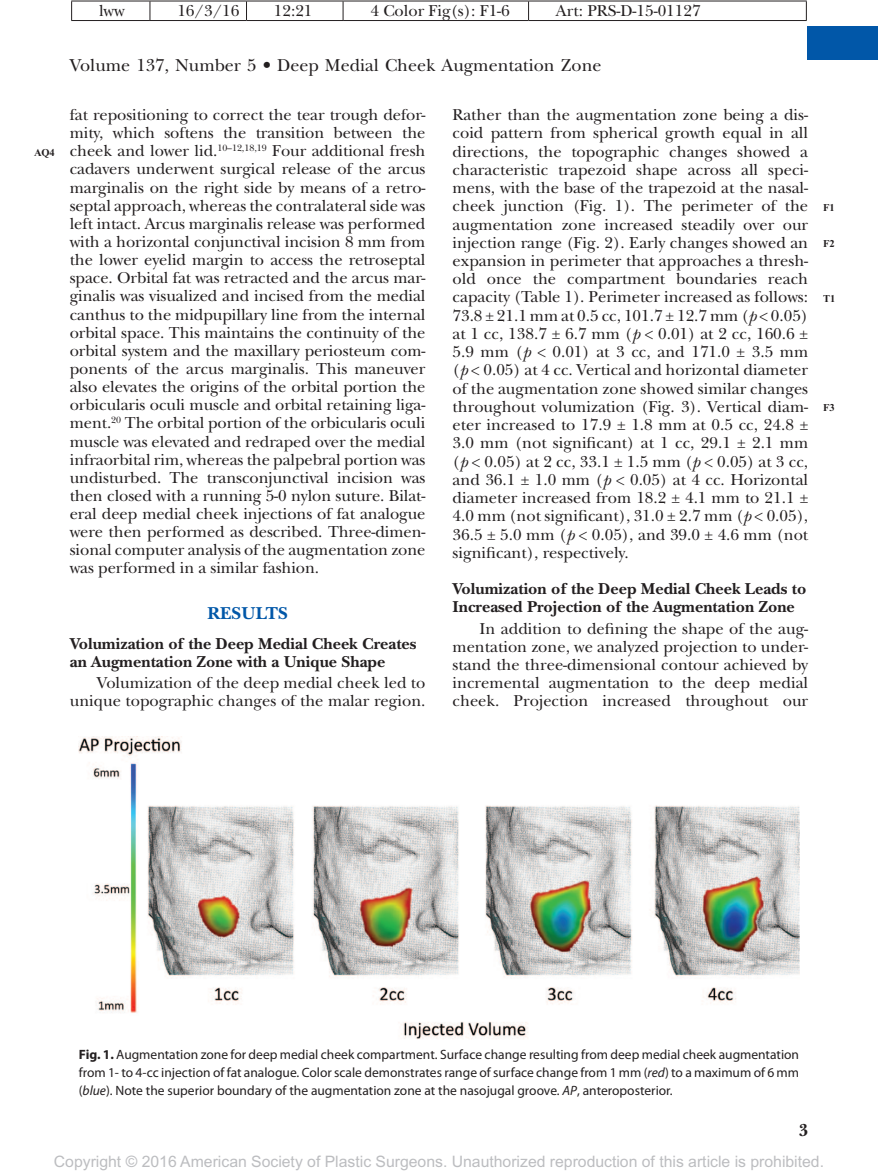
<style>
.page{position:relative;width:878px;height:1175px;background:#fff}
.page>*{position:absolute;margin:0;border:0;box-sizing:border-box;transform-origin:0 0}
.t1{font:18px "New Baskerville";color:#231f20}
.t2{font:700 18px "New Baskerville";letter-spacing:.01em;color:#0157a8}
.t3{font:700 18px "New Baskerville";color:#231f20}
.t4{font:16.5px/18.3px "New Baskerville";color:#231f20;text-align:justify}
.t5{font:700 16.5px/18.1px "New Baskerville";color:#231f20}
.t6{font:15.75px "Arial MT Std";color:#bcbdc0}
.t7{font:13.5px/18px "Myriad Pro";color:#231f20;text-align:justify}
.t8{font:700 10.5px "Times New Roman";color:#231f20}
.s1{font-style:italic}
.s2{font-weight:700}
</style>
<div class="page">
<div style="left:807px;top:26px;width:71px;height:33px;background:#0157a8"></div>
<img style="left:79px;top:736px;width:720px;height:304px">
<hr style="left:71px;top:1px;width:79px;height:1px;background:#231f20">
<svg style="left:71px;top:1px;width:1px;height:19px"></svg>
<hr style="left:150px;top:1px;width:96px;height:1px;background:#231f20">
<svg style="left:150px;top:1px;width:1px;height:19px"></svg>
<hr style="left:246px;top:1px;width:97px;height:1px;background:#231f20">
<svg style="left:246px;top:1px;width:1px;height:19px"></svg>
<hr style="left:343px;top:1px;width:185px;height:1px;background:#231f20">
<svg style="left:343px;top:1px;width:1px;height:19px"></svg>
<hr style="left:528px;top:1px;width:278px;height:1px;background:#231f20">
<svg style="left:528px;top:1px;width:1px;height:19px"></svg>
<svg style="left:806px;top:1px;width:1px;height:19px"></svg>
<hr style="left:71px;top:20px;width:79px;height:1px;background:#231f20">
<hr style="left:150px;top:20px;width:96px;height:1px;background:#231f20">
<hr style="left:246px;top:20px;width:97px;height:1px;background:#231f20">
<hr style="left:343px;top:20px;width:185px;height:1px;background:#231f20">
<hr style="left:528px;top:20px;width:278px;height:1px;background:#231f20">
<p class="t4" style="left:99px;top:2px;width:27px">lww</p>
<p class="t4" style="left:177px;top:2px;width:64px">16/3/16</p>
<p class="t4" style="left:274px;top:2px;width:40px">12:21</p>
<p class="t4" style="left:370px;top:2px;width:141px">4 Color Fig(s): F1-6</p>
<p class="t4" style="left:556px;top:2px;width:146px">Art: PRS-D-15-01127</p>
<p class="t8" style="left:34px;top:147px;width:22px">AQ4</p>
<p class="t1" style="left:70px;top:54px;width:533px">Volume 137, Number 5 • Deep Medial Cheek Augmentation Zone</p>
<p class="t4" style="left:70px;top:106px;width:357px">fat repositioning to correct the tear trough defor&shy;mity, which softens the transition between the cheek and lower lid.<sup>10–12,18,19</sup> Four additional fresh cadavers underwent surgical release of the arcus marginalis on the right side by means of a retro&shy;septal approach, whereas the contralateral side was left intact. Arcus marginalis release was performed with a horizontal conjunctival incision 8 mm from the lower eyelid margin to access the retroseptal space. Orbital fat was retracted and the arcus mar&shy;ginalis was visualized and incised from the medial canthus to the midpupillary line from the internal orbital space. This maintains the continuity of the orbital system and the maxillary periosteum com&shy;ponents of the arcus marginalis. This maneuver also elevates the origins of the orbital portion the orbicularis oculi muscle and orbital retaining liga&shy;ment.<sup>20</sup> The orbital portion of the orbicularis oculi muscle was elevated and redraped over the medial infraorbital rim, whereas the palpebral portion was undisturbed. The transconjunctival incision was then closed with a running 5-0 nylon suture. Bilat&shy;eral deep medial cheek injections of fat analogue were then performed as described. Three-dimen&shy;sional computer analysis of the augmentation zone was performed in a similar fashion.</p>
<p class="t2" style="left:207px;top:602px;width:82px">RESULTS</p>
<p class="t5" style="left:70px;top:634px;width:348px">Volumization of the Deep Medial Cheek Creates an Augmentation Zone with a Unique Shape</p>
<p class="t4" style="left:70px;top:673px;width:357px;text-align:right">Volumization of the deep medial cheek led to unique topographic changes of the malar region.</p>
<p class="t4" style="left:452px;top:106px;width:357px">Rather than the augmentation zone being a dis&shy;coid pattern from spherical growth equal in all directions, the topographic changes showed a characteristic trapezoid shape across all speci&shy;mens, with the base of the trapezoid at the nasal&shy;cheek junction (Fig. 1). The perimeter of the augmentation zone increased steadily over our injection range (Fig. 2). Early changes showed an expansion in perimeter that approaches a thresh&shy;old once the compartment boundaries reach capacity (Table 1). Perimeter increased as follows:<br>73.8 ± 21.1 mm at 0.5 cc, 101.7 ± 12.7 mm (<span class="s1">p</span> &lt; 0.05) at 1 cc, 138.7 ± 6.7 mm (<span class="s1">p</span> &lt; 0.01) at 2 cc, 160.6 ± 5.9 mm (<span class="s1">p</span> &lt; 0.01) at 3 cc, and 171.0 ± 3.5 mm (<span class="s1">p</span> &lt; 0.05) at 4 cc. Vertical and horizontal diameter of the augmentation zone showed similar changes throughout volumization (Fig. 3). Vertical diam&shy;eter increased to 17.9 ± 1.8 mm at 0.5 cc, 24.8 ± 3.0 mm (not significant) at 1 cc, 29.1 ± 2.1 mm (<span class="s1">p</span> &lt; 0.05) at 2 cc, 33.1 ± 1.5 mm (<span class="s1">p</span> &lt; 0.05) at 3 cc, and 36.1 ± 1.0 mm (<span class="s1">p</span> &lt; 0.05) at 4 cc. Horizontal diameter increased from 18.2 ± 4.1 mm to 21.1 ± 4.0 mm (not significant), 31.0 ± 2.7 mm (<span class="s1">p</span> &lt; 0.05), 36.5 ± 5.0 mm (<span class="s1">p</span> &lt; 0.05), and 39.0 ± 4.6 mm (not significant), respectively.</p>
<p class="t5" style="left:452px;top:579px;width:355px">Volumization of the Deep Medial Cheek Leads to<br>Increased Projection of the Augmentation Zone</p>
<p class="t4" style="left:452px;top:619px;width:357px;text-indent:27px">In addition to defining the shape of the aug&shy;mentation zone, we analyzed projection to under&shy;stand the three-dimensional contour achieved by incremental augmentation to the deep medial cheek. Projection increased throughout our</p>
<p class="t8" style="left:823px;top:201px;width:13px">F1</p>
<p class="t8" style="left:823px;top:238px;width:13px">F2</p>
<p class="t8" style="left:823px;top:292px;width:14px">T1</p>
<p class="t8" style="left:823px;top:402px;width:13px">F3</p>
<p class="t7" style="left:79px;top:1045px;width:721px"><span class="s2">Fig. 1.</span> Augmentation zone for deep medial cheek compartment. Surface change resulting from deep medial cheek augmentation from 1- to 4-cc injection of fat analogue. Color scale demonstrates range of surface change from 1 mm (<span class="s1">red</span>) to a maximum of 6 mm (<span class="s1">blue</span>). Note the superior boundary of the augmentation zone at the nasojugal groove. <span class="s1">AP</span>, anteroposterior.</p>
<p class="t3" style="left:798px;top:1119px;width:11px">3</p>
<p class="t6" style="left:54px;top:1152px;width:771px">Copyright © 2016 American Society of Plastic Surgeons. Unauthorized reproduction of this article is prohibited.</p>
</div>
